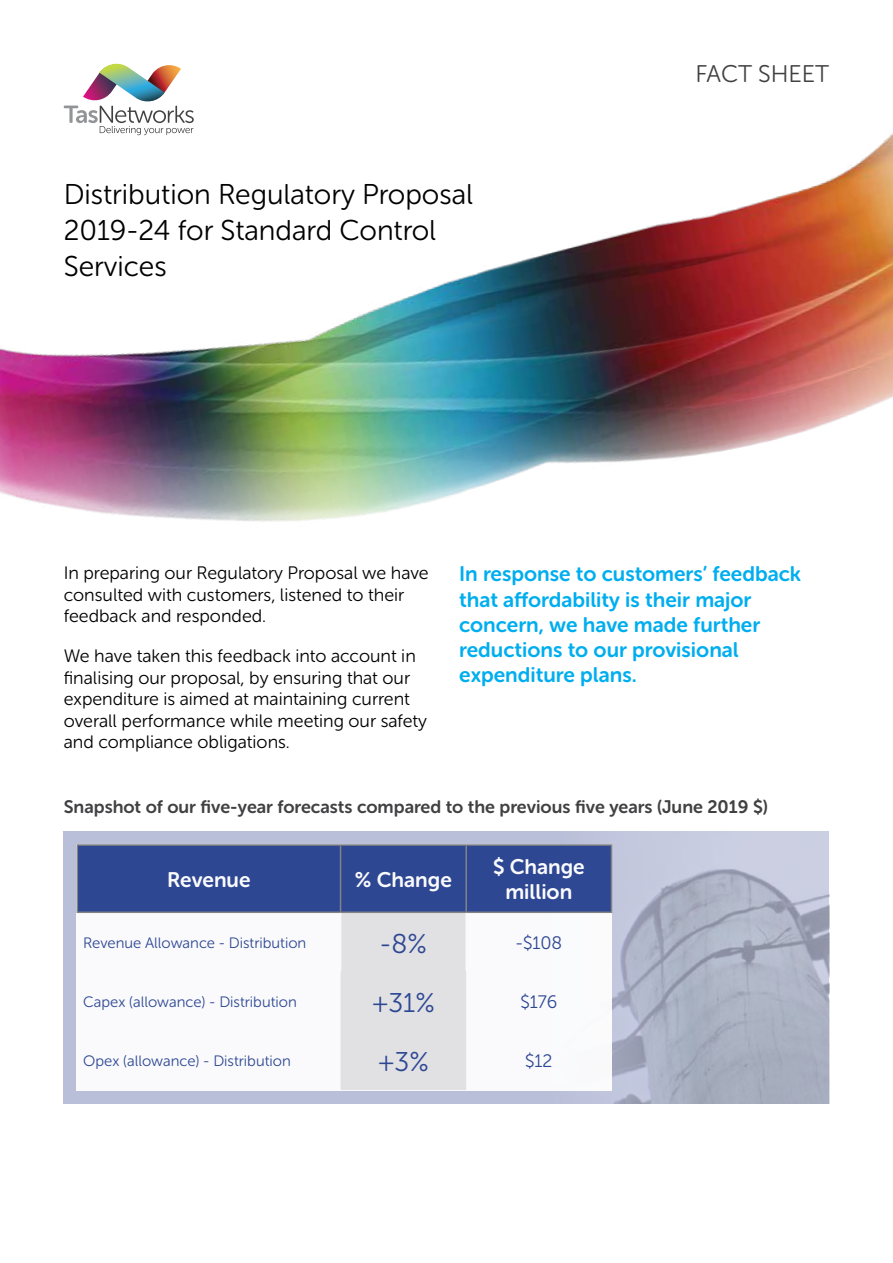
<style>
.page{position:relative;width:893px;height:1263px;background:#fff}
.page>*{position:absolute;margin:0;border:0;box-sizing:border-box;transform-origin:0 0}
.t1{font:28.5px/36px "Museo Sans Rounded 300";color:#000}
.t2{font:27px "Museo Sans Rounded 300";color:#25408f}
.t3{font:24px "Museo Sans Rounded 300";color:#414042}
.t4{font:21px/25.2px "Museo Sans Rounded 700";color:#00aeef}
.t5{font:21px/25.2px "Museo Sans Rounded 700";color:#fff;text-align:center}
.t6{font:18px/21.6px "Museo Sans Rounded 300";color:#000}
.t7{font:18px "Museo Sans Rounded 700";color:#414042}
.t8{font:18px "Museo Sans Rounded 300";color:#25408f}
.t9{font:15px "Museo Sans Rounded 300";color:#25408f}
</style>
<div class="page">
<img style="left:0;top:106px;width:893px;height:416px">
<div style="left:64px;top:831px;width:765px;height:272px;background:#babfd9"></div>
<svg style="left:64px;top:64px;width:130px;height:71px"></svg>
<img style="left:612px;top:831px;width:217px;height:272px">
<svg style="left:77px;top:846px;width:534px;height:244px;background:#bfc5db"></svg>
<hr style="left:340px;top:846px;width:1px;height:65px;background:#7f7f7f">
<hr style="left:465px;top:846px;width:2px;height:65px;background:#7f7f7f">
<hr style="left:77px;top:844px;width:264px;height:2px;background:#7f7f7f">
<hr style="left:77px;top:846px;width:1px;height:65px;background:#7f7f7f">
<hr style="left:341px;top:844px;width:125px;height:2px;background:#7f7f7f">
<hr style="left:466px;top:844px;width:146px;height:2px;background:#7f7f7f">
<hr style="left:611px;top:846px;width:1px;height:65px;background:#7f7f7f">
<hr style="left:77px;top:911px;width:264px;height:2px;background:#7f7f7f">
<hr style="left:341px;top:911px;width:125px;height:2px;background:#7f7f7f">
<hr style="left:466px;top:911px;width:146px;height:2px;background:#7f7f7f">
<hr style="left:340px;top:913px;width:1px;height:58px;background:#fff">
<hr style="left:465px;top:913px;width:2px;height:58px;background:#fff">
<h1 class="t1" style="left:64px;top:177px;width:411px">Distribution Regulatory Proposal<br>2019-24 for Standard Control<br>Services</h1>
<h3 class="t3" style="left:696px;top:61px;width:135px">FACT SHEET</h3>
<p class="t6" style="left:64px;top:562px;width:366px">In preparing our Regulatory Proposal we have consulted with customers, listened to their feedback and responded.</p>
<p class="t6" style="left:64px;top:645px;width:365px">We have taken this feedback into account in finalising our proposal, by ensuring that our expenditure is aimed at maintaining current overall performance while meeting our safety and compliance obligations.</p>
<p class="t4" style="left:459px;top:561px;width:343px">In response to customers’ feedback that affordability is their major concern, we have made further reductions to our provisional expenditure plans.</p>
<p class="t7" style="left:64px;top:797px;width:706px">Snapshot of our five-year forecasts compared to the previous five years (June 2019 $)</p>
<p class="t5" style="left:167px;top:867px;width:85px">Revenue</p>
<p class="t5" style="left:355px;top:867px;width:98px">% Change</p>
<p class="t5" style="left:493px;top:854px;width:93px">$ Change million</p>
<p class="t9" style="left:83px;top:935px;width:225px">Revenue Allowance - Distribution</p>
<h2 class="t2" style="left:380px;top:929px;width:48px">-8%</h2>
<p class="t8" style="left:515px;top:933px;width:48px">-$108</p>
<p class="t9" style="left:83px;top:994px;width:215px">Capex (allowance) - Distribution</p>
<h2 class="t2" style="left:372px;top:988px;width:64px">+31%</h2>
<p class="t8" style="left:520px;top:992px;width:39px">$176</p>
<p class="t9" style="left:83px;top:1053px;width:209px">Opex (allowance) - Distribution</p>
<h2 class="t2" style="left:378px;top:1047px;width:52px">+3%</h2>
<p class="t8" style="left:525px;top:1051px;width:29px">$12</p>
</div>
